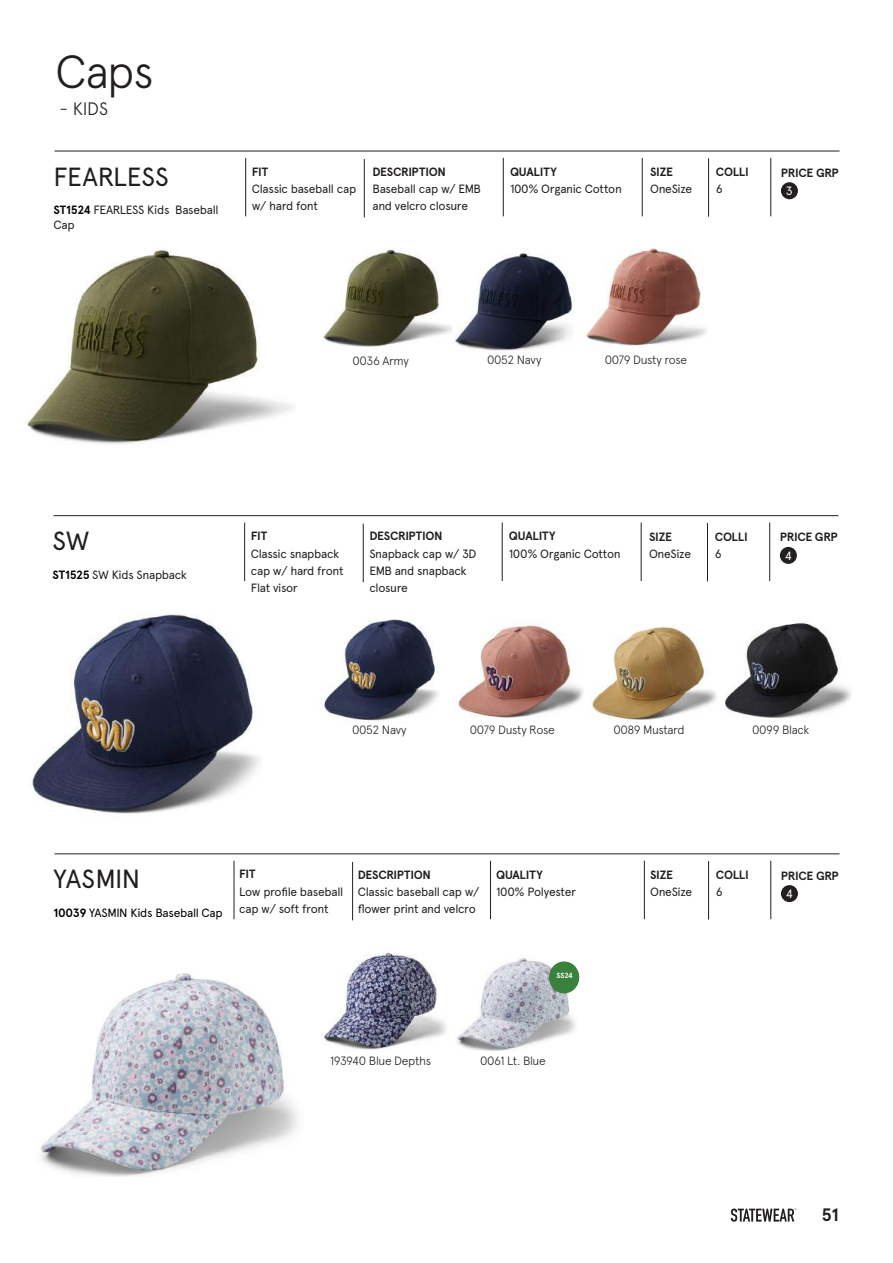
<style>
.page{position:relative;width:893px;height:1263px;background:#fff}
.page>*{position:absolute;margin:0;border:0;box-sizing:border-box;transform-origin:0 0}
.t1{font:300 46.5px "Apercu";color:#231f20}
.t2{font:26.25px "Apercu";letter-spacing:-.01em;color:#231f20}
.t3{font:300 18px "Apercu";color:#231f20}
.t4{font:700 18px "Apercu";color:#231f20}
.t5{font:12px/17.2px "Apercu";letter-spacing:-.025em;color:#231f20}
.t6{font:700 12px "Apercu";letter-spacing:-.025em;color:#231f20}
.t7{font:300 12px "Apercu";letter-spacing:-.035em;color:#231f20}
.t8{font:12px "Apercu";letter-spacing:-.025em;color:#000}
.t9{font:12px "Apercu";color:#fff}
.t10{font:700 7.5px "Apercu";color:#fff}
.s1{font-weight:700;color:#000}
.s2{font-weight:700}
</style>
<div class="page">
<svg style="left:731px;top:1208px;width:65px;height:14px"></svg>
<img style="left:591px;top:626px;width:126px;height:93px">
<img style="left:457px;top:624px;width:126px;height:94px">
<img style="left:32px;top:614px;width:228px;height:200px">
<img style="left:322px;top:619px;width:116px;height:102px">
<img style="left:726px;top:623px;width:125px;height:95px">
<hr style="left:53px;top:515px;width:785px;height:1px;background:#231f20">
<div style="left:780px;top:547px;width:17px;height:17px;background:#231f20;border-radius:50%"></div>
<hr style="left:244px;top:522px;width:1px;height:59px;background:#231f20">
<hr style="left:502px;top:522px;width:1px;height:59px;background:#231f20">
<hr style="left:641px;top:522px;width:1px;height:59px;background:#231f20">
<hr style="left:769px;top:522px;width:1px;height:59px;background:#231f20">
<hr style="left:707px;top:523px;width:1px;height:58px;background:#231f20">
<hr style="left:363px;top:524px;width:1px;height:58px;background:#231f20">
<img style="left:27px;top:249px;width:266px;height:195px">
<img style="left:586px;top:248px;width:120px;height:98px">
<img style="left:323px;top:249px;width:129px;height:97px">
<img style="left:455px;top:249px;width:118px;height:101px">
<hr style="left:55px;top:151px;width:784px;height:1px;background:#231f20">
<div style="left:781px;top:182px;width:17px;height:17px;background:#231f20;border-radius:50%"></div>
<hr style="left:245px;top:158px;width:1px;height:58px;background:#231f20">
<hr style="left:503px;top:158px;width:1px;height:58px;background:#231f20">
<hr style="left:642px;top:158px;width:1px;height:58px;background:#231f20">
<hr style="left:770px;top:158px;width:1px;height:58px;background:#231f20">
<hr style="left:708px;top:158px;width:1px;height:59px;background:#231f20">
<hr style="left:364px;top:159px;width:1px;height:58px;background:#231f20">
<hr style="left:55px;top:853px;width:784px;height:1px;background:#231f20">
<div style="left:781px;top:885px;width:17px;height:17px;background:#231f20;border-radius:50%"></div>
<hr style="left:234px;top:861px;width:1px;height:58px;background:#231f20">
<hr style="left:490px;top:861px;width:1px;height:58px;background:#231f20">
<hr style="left:644px;top:861px;width:1px;height:58px;background:#231f20">
<hr style="left:770px;top:861px;width:1px;height:58px;background:#231f20">
<hr style="left:708px;top:861px;width:1px;height:58px;background:#231f20">
<hr style="left:352px;top:862px;width:1px;height:58px;background:#231f20">
<img style="left:323px;top:953px;width:123px;height:97px">
<img style="left:457px;top:955px;width:121px;height:96px">
<img style="left:40px;top:973px;width:258px;height:203px">
<div style="left:550px;top:962px;width:28px;height:31px;background:#3a813d;border-radius:50%"></div>
<div style="left:549px;top:961px;width:30px;height:32px;border:2px solid #3a813d;border-radius:50%"></div>
<h1 class="t1" style="left:55px;top:44px;width:100px">Caps</h1>
<h3 class="t3" style="left:60px;top:98px;width:50px">- KIDS</h3>
<h2 class="t2" style="left:53px;top:161px;width:117px">FEARLESS</h2>
<p class="t6" style="left:716px;top:164px;width:35px">COLLI</p>
<p class="t5" style="left:716px;top:180px;width:8px">6</p>
<p class="t6" style="left:252px;top:164px;width:18px">FIT</p>
<p class="t5" style="left:252px;top:180px;width:106px">Classic baseball cap w/ hard font</p>
<p class="t6" style="left:373px;top:164px;width:75px">DESCRIPTION</p>
<p class="t5" style="left:373px;top:180px;width:110px">Baseball cap w/ EMB and velcro closure</p>
<p class="t6" style="left:510px;top:164px;width:48px">QUALITY</p>
<p class="t5" style="left:510px;top:180px;width:113px">100% Organic Cotton</p>
<p class="t6" style="left:650px;top:165px;width:24px">SIZE</p>
<p class="t5" style="left:650px;top:180px;width:43px">OneSize</p>
<p class="t5" style="left:53px;top:202px;width:167px;line-height:15px"><span class="s1">ST1524</span> FEARLESS Kids Baseball<br>Cap</p>
<p class="t6" style="left:781px;top:165px;width:59px">PRICE GRP</p>
<p class="t9" style="left:786px;top:184px;width:8px">3</p>
<p class="t7" style="left:352px;top:354px;width:58px">0036 Army</p>
<p class="t7" style="left:487px;top:353px;width:56px">0052 Navy</p>
<p class="t7" style="left:605px;top:353px;width:84px">0079 Dusty rose</p>
<h2 class="t2" style="left:52px;top:525px;width:39px">SW</h2>
<p class="t6" style="left:715px;top:529px;width:35px">COLLI</p>
<p class="t5" style="left:715px;top:545px;width:8px">6</p>
<p class="t6" style="left:251px;top:529px;width:18px">FIT</p>
<p class="t5" style="left:251px;top:545px;width:94px">Classic snapback cap w/ hard front<br>Flat visor</p>
<p class="t6" style="left:369px;top:529px;width:75px">DESCRIPTION</p>
<p class="t5" style="left:369px;top:545px;width:109px">Snapback cap w/ 3D<br>EMB and snapback closure</p>
<p class="t6" style="left:509px;top:529px;width:48px">QUALITY</p>
<p class="t5" style="left:509px;top:545px;width:113px">100% Organic Cotton</p>
<p class="t6" style="left:649px;top:529px;width:24px">SIZE</p>
<p class="t5" style="left:649px;top:545px;width:43px">OneSize</p>
<p class="t5" style="left:52px;top:566px;width:136px"><span class="s1">ST1525</span> SW Kids Snapback</p>
<p class="t6" style="left:780px;top:530px;width:59px">PRICE GRP</p>
<p class="t9" style="left:785px;top:548px;width:9px">4</p>
<p class="t7" style="left:352px;top:723px;width:56px">0052 Navy</p>
<p class="t7" style="left:613px;top:723px;width:73px">0089 Mustard</p>
<p class="t7" style="left:752px;top:723px;width:59px">0099 Black</p>
<p class="t7" style="left:470px;top:723px;width:86px">0079 Dusty Rose</p>
<h2 class="t2" style="left:53px;top:863px;width:88px">YASMIN</h2>
<p class="t6" style="left:716px;top:867px;width:35px">COLLI</p>
<p class="t5" style="left:716px;top:883px;width:8px">6</p>
<p class="t6" style="left:239px;top:867px;width:18px">FIT</p>
<p class="t5" style="left:239px;top:883px;width:106px">Low profile baseball cap w/ soft front</p>
<p class="t6" style="left:358px;top:867px;width:75px">DESCRIPTION</p>
<p class="t5" style="left:358px;top:883px;width:123px">Classic baseball cap w/ flower print and velcro</p>
<p class="t6" style="left:496px;top:867px;width:48px">QUALITY</p>
<p class="t5" style="left:496px;top:883px;width:81px">100% Polyester</p>
<p class="t6" style="left:650px;top:867px;width:24px">SIZE</p>
<p class="t5" style="left:650px;top:883px;width:43px">OneSize</p>
<p class="t8" style="left:53px;top:905px;width:171px"><span class="s2">10039</span> YASMIN Kids Baseball Cap</p>
<p class="t10" style="left:557px;top:971px;width:18px">SS24</p>
<p class="t7" style="left:330px;top:1053px;width:103px">193940 Blue Depths</p>
<p class="t7" style="left:480px;top:1053px;width:67px">0061 Lt. Blue</p>
<p class="t6" style="left:781px;top:868px;width:59px">PRICE GRP</p>
<p class="t9" style="left:786px;top:886px;width:9px">4</p>
<h3 class="t4" style="left:821px;top:1204px;width:19px">51</h3>
</div>
